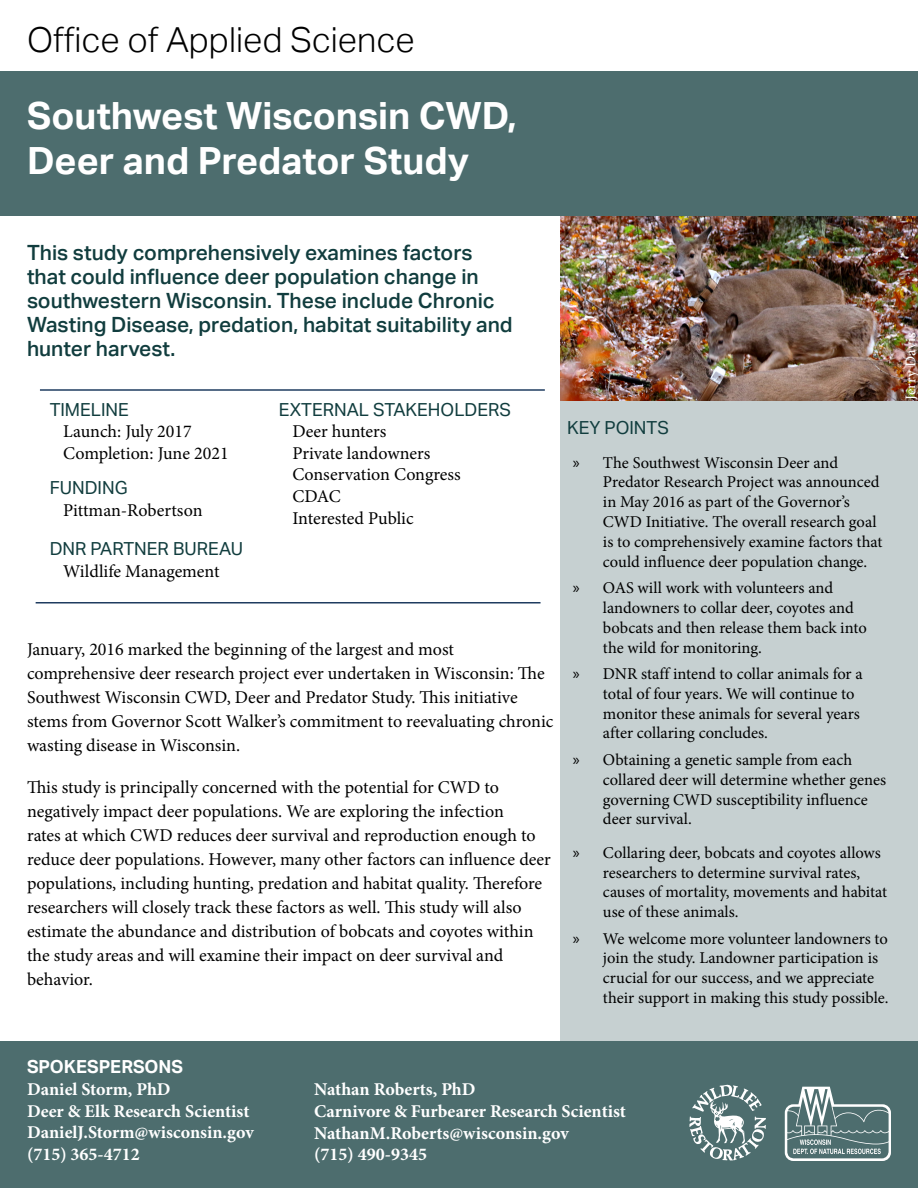
<style>
.page{position:relative;width:918px;height:1188px;background:#fff}
.page>*{position:absolute;margin:0;border:0;box-sizing:border-box;transform-origin:0 0}
.t1{font:700 37.5px/45px "Aktiv Grotesk";color:#fff}
.t2{font:300 34.5px "Aktiv Grotesk";color:#000}
.t3{font:500 21px/24px "Aktiv Grotesk";color:#113d3e}
.t4{font:18px/24px "Minion Pro";color:#000}
.t5{font:700 18px/21.6px "Minion Pro";color:#fff}
.t6{font:18px "Aktiv Grotesk";color:#113d3e}
.t7{font:700 18px "Aktiv Grotesk";color:#fff}
.t8{font:16.5px/19.8px "Minion Pro";color:#000}
.t9{font:15px "Minion Pro";color:#fff}
.s1{font-family:"Myriad Pro"}
</style>
<div class="page">
<div style="left:0;top:72px;width:918px;height:1116px;background:#4d6d6e"></div>
<div style="left:0;top:216px;width:918px;height:825px;background:#fff"></div>
<svg style="left:785px;top:1087px;width:106px;height:74px"></svg>
<svg style="left:689px;top:1084px;width:77px;height:77px"></svg>
<img style="left:560px;top:216px;width:358px;height:185px">
<div style="left:560px;top:401px;width:358px;height:640px;background:#c6d0d1"></div>
<hr style="left:36px;top:602px;width:505px;height:2px;background:#1f3c60">
<hr style="left:40px;top:389px;width:505px;height:2px;background:#1f3c60">
<h2 class="t2" style="left:27px;top:20px;width:389px">Office of Applied Science</h2>
<h1 class="t1" style="left:27px;top:94px;width:491px">Southwest Wisconsin CWD,<br>Deer and Predator Study</h1>
<p class="t3" style="left:27px;top:241px;width:487px">This study comprehensively examines factors that could influence deer population change in southwestern Wisconsin. These include Chronic Wasting Disease, predation, habitat suitability and hunter harvest.</p>
<p class="t6" style="left:50px;top:399px;width:81px">TIMELINE</p>
<p class="t4" style="left:63px;top:421px;width:167px;line-height:21.6px">Launch: July 2017<br>Completion: June 2021</p>
<p class="t6" style="left:50px;top:477px;width:79px">FUNDING</p>
<p class="t4" style="left:63px;top:498px;width:141px">Pittman-Robertson</p>
<p class="t6" style="left:50px;top:538px;width:195px">DNR PARTNER BUREAU</p>
<p class="t4" style="left:63px;top:559px;width:158px">Wildlife Management</p>
<p class="t6" style="left:279px;top:399px;width:234px">EXTERNAL STAKEHOLDERS</p>
<p class="t4" style="left:292px;top:421px;width:170px;line-height:21.6px">Deer hunters<br>Private landowners<br>Conservation Congress<br>CDAC<br>Interested Public</p>
<p class="t4" style="left:27px;top:637px;width:528px">January, 2016 marked the beginning of the largest and most comprehensive deer research project ever undertaken in Wisconsin: The Southwest Wisconsin CWD, Deer and Predator Study. This initiative stems from Governor Scott Walker’s commitment to reevaluating chronic wasting disease in Wisconsin.</p>
<p class="t4" style="left:27px;top:775px;width:525px">This study is principally concerned with the potential for CWD to negatively impact deer populations. We are exploring the infection<br>rates at which CWD reduces deer survival and reproduction enough to reduce deer populations. However, many other factors can influence deer populations, including hunting, predation and habitat quality. Therefore researchers will closely track these factors as well. This study will also estimate the abundance and distribution of bobcats and coyotes within the study areas and will examine their impact on deer survival and behavior.</p>
<p class="t6" style="left:567px;top:418px;width:104px">KEY POINTS</p>
<p class="t8" style="left:603px;top:452px;width:281px;text-indent:-30px"><span class="s1">»</span> The Southwest Wisconsin Deer and Predator Research Project was announced in May 2016 as part of the Governor’s CWD Initiative. The overall research goal is to comprehensively examine factors that could influence deer population change.</p>
<p class="t8" style="left:603px;top:578px;width:265px;text-indent:-30px"><span class="s1">»</span> OAS will work with volunteers and landowners to collar deer, coyotes and bobcats and then release them back into the wild for monitoring.</p>
<p class="t8" style="left:603px;top:664px;width:261px;text-indent:-30px"><span class="s1">»</span> DNR staff intend to collar animals for a total of four years. We will continue to monitor these animals for several years after collaring concludes.</p>
<p class="t8" style="left:603px;top:750px;width:285px;text-indent:-30px"><span class="s1">»</span> Obtaining a genetic sample from each collared deer will determine whether genes governing CWD susceptibility influence deer survival.</p>
<p class="t8" style="left:603px;top:843px;width:286px;text-indent:-30px"><span class="s1">»</span> Collaring deer, bobcats and coyotes allows researchers to determine survival rates, causes of mortality, movements and habitat use of these animals.</p>
<p class="t8" style="left:603px;top:929px;width:287px;text-indent:-30px"><span class="s1">»</span> We welcome more volunteer landowners to join the study. Landowner participation is crucial for our success, and we appreciate their support in making this study possible.</p>
<p class="t9" style="left:901px;top:400px;width:68px;rotate:-90deg">Jerry Davis</p>
<p class="t7" style="left:27px;top:1057px;width:158px">SPOKESPERSONS</p>
<p class="t5" style="left:27px;top:1078px;width:228px">Daniel Storm, PhD<br>Deer &amp; Elk Research Scientist<br>DanielJ.Storm@wisconsin.gov (715) 365-4712</p>
<p class="t5" style="left:314px;top:1079px;width:313px">Nathan Roberts, PhD<br>Carnivore &amp; Furbearer Research Scientist<br>NathanM.Roberts@wisconsin.gov<br>(715) 490-9345</p>
</div>
